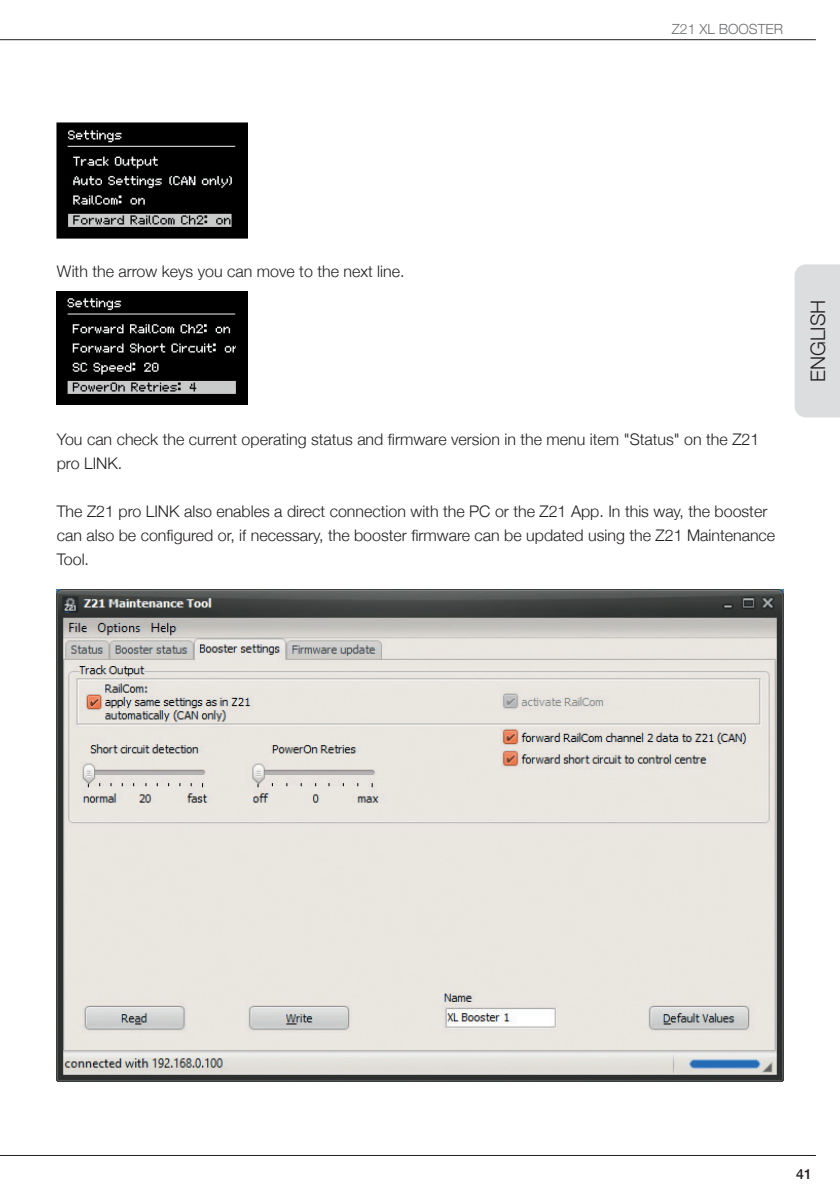
<style>
.page{position:relative;width:840px;height:1191px;background:#fff}
.page>*{position:absolute;margin:0;border:0;box-sizing:border-box;transform-origin:0 0}
.t1{font:300 20px "Helvetica Neue";color:#231f20}
.FT8Pt{font:300 16px/24px "Helvetica Neue";color:#231f20}
.t2{font:300 14px "Helvetica Neue";color:#6c6d70}
.t3{font:500 14px "Helvetica Neue";color:#231f20}
</style>
<div class="page">
<hr style="left:0;top:39px;width:815px;height:1px;background:#231f20">
<div style="left:794px;top:264px;width:45px;height:153px;background:#dcdddf"></div>
<hr style="left:0;top:1155px;width:815px;height:1px;background:#231f20">
<img style="left:57px;top:123px;width:190px;height:116px">
<img style="left:57px;top:291px;width:190px;height:114px">
<img style="left:57px;top:590px;width:725px;height:492px">
<p class="t2" style="left:671px;top:18px;width:113px">Z21 XL BOOSTER</p>
<p class="FT8Pt" style="left:57px;top:258px;width:349px">With the arrow keys you can move to the next line.</p>
<p class="FT8Pt" style="left:57px;top:426px;width:703px">You can check the current operating status and firmware version in the menu item "Status" on the Z21 pro LINK.</p>
<p class="FT8Pt" style="left:57px;top:498px;width:719px">The Z21 pro LINK also enables a direct connection with the PC or the Z21 App. In this way, the booster can also be configured or, if necessary, the booster firmware can be updated using the Z21 Maintenance<br>Tool.</p>
<p class="t1" style="left:801px;top:382px;width:84px;rotate:-90deg">ENGLISH</p>
<p class="t3" style="left:795px;top:1162px;width:17px">41</p>
</div>
